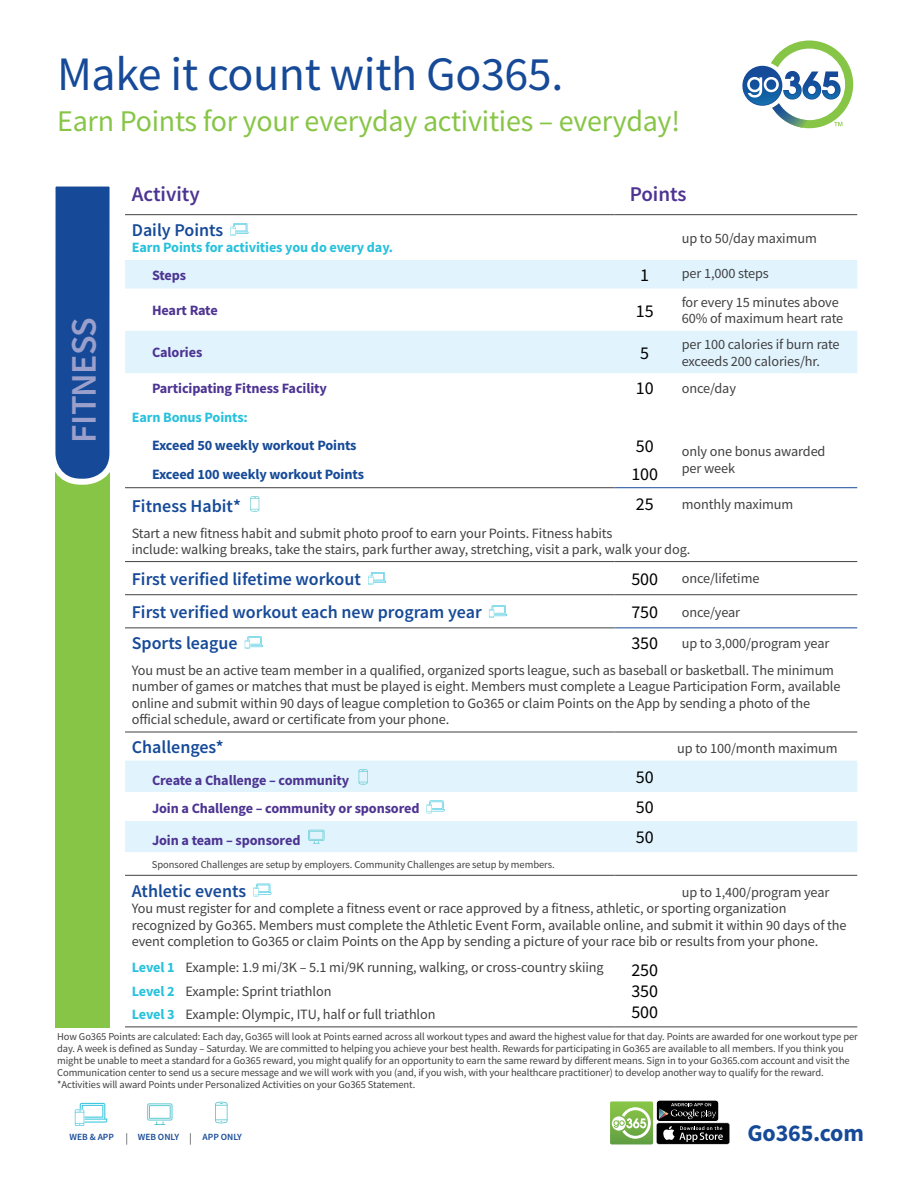
<style>
.page{position:relative;width:918px;height:1188px;background:#fff}
.page>*{position:absolute;margin:0;border:0;box-sizing:border-box;transform-origin:0 0}
.t1{font:48px "Source Sans Pro";letter-spacing:-.01em;color:#164a98}
.t2{font:600 36px "Source Sans Pro";letter-spacing:-.02em;color:#9aa0cb}
.t3{font:30px "Source Sans Pro";letter-spacing:-.01em;color:#87c546}
.t4{font:700 24px "Source Sans Pro";letter-spacing:-.01em;color:#164a98}
.t5{font:600 21px "Source Sans Pro";color:#4d3492}
.t6{font:600 18px "Source Sans Pro";color:#164a98}
.t7{font:18px/21px "Source Sans Pro";color:#000;text-align:justify}
.t8{font:14.25px/16.5px "Source Sans Pro";letter-spacing:-.01em;color:#414042}
.t9{font:700 14.25px "Source Sans Pro";letter-spacing:-.01em;color:#4d3492}
.t10{font:700 14.25px "Source Sans Pro";letter-spacing:-.01em;color:#164a98}
.t11{font:700 14.25px "Source Sans Pro";letter-spacing:-.01em;color:#27c1dc}
.t12{font:10.5px/12px "Source Sans Pro";letter-spacing:-.01em;color:#414042}
.t13{font:600 9.45px "Source Sans Pro";color:#164a98}
.s1{font-weight:700;color:#27c1dc}
</style>
<div class="page">
<div style="left:55px;top:386px;width:54px;height:641px;background:#87c546"></div>
<svg style="left:55px;top:186px;width:55px;height:302px"></svg>
<svg style="left:125px;top:260px;width:732px;height:532px"></svg>
<svg style="left:125px;top:800px;width:732px;height:75px"></svg>
<hr style="left:615px;top:628px;width:60px;height:1px;background:#164a98">
<hr style="left:675px;top:628px;width:182px;height:1px;background:#164a98">
<hr style="left:125px;top:214px;width:490px;height:1px;background:#414042">
<hr style="left:615px;top:214px;width:60px;height:1px;background:#414042">
<hr style="left:675px;top:214px;width:182px;height:1px;background:#414042">
<hr style="left:125px;top:561px;width:490px;height:1px;background:#414042">
<hr style="left:125px;top:594px;width:490px;height:1px;background:#414042">
<hr style="left:615px;top:561px;width:60px;height:1px;background:#414042">
<hr style="left:675px;top:561px;width:182px;height:1px;background:#414042">
<hr style="left:615px;top:594px;width:60px;height:1px;background:#414042">
<hr style="left:675px;top:594px;width:182px;height:1px;background:#414042">
<hr style="left:125px;top:732px;width:490px;height:1px;background:#414042">
<hr style="left:615px;top:732px;width:60px;height:1px;background:#414042">
<hr style="left:675px;top:732px;width:182px;height:1px;background:#414042">
<hr style="left:125px;top:1027px;width:490px;height:1px;background:#414042">
<hr style="left:615px;top:1027px;width:60px;height:1px;background:#414042">
<hr style="left:675px;top:1027px;width:182px;height:1px;background:#414042">
<hr style="left:125px;top:875px;width:490px;height:1px;background:#414042">
<hr style="left:615px;top:875px;width:60px;height:1px;background:#414042">
<hr style="left:675px;top:875px;width:182px;height:1px;background:#414042">
<hr style="left:125px;top:628px;width:490px;height:1px;background:#414042">
<hr style="left:675px;top:487px;width:182px;height:1px;background:#164a98">
<hr style="left:125px;top:487px;width:490px;height:1px;background:#414042">
<hr style="left:615px;top:487px;width:60px;height:1px;background:#164a98">
<svg style="left:230px;top:223px;width:18px;height:13px"></svg>
<svg style="left:250px;top:496px;width:9px;height:16px"></svg>
<svg style="left:368px;top:572px;width:18px;height:13px"></svg>
<svg style="left:489px;top:605px;width:18px;height:13px"></svg>
<svg style="left:245px;top:636px;width:18px;height:13px"></svg>
<svg style="left:359px;top:769px;width:9px;height:16px"></svg>
<svg style="left:427px;top:801px;width:18px;height:12px"></svg>
<svg style="left:308px;top:830px;width:16px;height:14px"></svg>
<svg style="left:253px;top:884px;width:18px;height:12px"></svg>
<div style="left:656px;top:1100px;width:63px;height:22px;background:#010101;border-radius:3px"></div>
<div style="left:656px;top:1100px;width:63px;height:22px;border:1px solid #fff;border-radius:3px"></div>
<svg style="left:659px;top:1103px;width:57px;height:16px"></svg>
<svg style="left:656px;top:1123px;width:74px;height:21px"></svg>
<div style="left:657px;top:1123px;width:72px;height:21px;background:#010101;border-radius:2px"></div>
<svg style="left:663px;top:1126px;width:60px;height:16px"></svg>
<svg style="left:610px;top:1101px;width:43px;height:43px"></svg>
<svg style="left:126px;top:1133px;width:65px;height:12px"></svg>
<svg style="left:75px;top:1103px;width:32px;height:23px"></svg>
<svg style="left:147px;top:1103px;width:25px;height:22px"></svg>
<svg style="left:215px;top:1102px;width:13px;height:21px"></svg>
<svg style="left:742px;top:40px;width:111px;height:88px"></svg>
<h1 class="t1" style="left:57px;top:44px;width:508px">Make it count with Go365.</h1>
<h3 class="t3" style="left:57px;top:101px;width:624px">Earn Points for your everyday activities – everyday!</h3>
<h2 class="t2" style="left:60px;top:443px;width:127px;rotate:-90deg">FITNESS</h2>
<h3 class="t5" style="left:132px;top:180px;width:70px">Activity</h3>
<h3 class="t5" style="left:630px;top:180px;width:58px">Points</h3>
<p class="t6" style="left:132px;top:218px;width:93px">Daily Points</p>
<p class="t11" style="left:132px;top:238px;width:263px">Earn Points for activities you do every day.</p>
<p class="t8" style="left:682px;top:230px;width:137px">up to 50/day maximum</p>
<p class="t9" style="left:152px;top:265px;width:36px">Steps</p>
<p class="t7" style="left:640px;top:264px;width:10px">1</p>
<p class="t8" style="left:682px;top:265px;width:89px">per 1,000 steps</p>
<p class="t9" style="left:152px;top:301px;width:67px">Heart Rate</p>
<p class="t7" style="left:636px;top:300px;width:19px">15</p>
<p class="t8" style="left:682px;top:294px;width:163px">for every 15 minutes above<br>60% of maximum heart rate</p>
<p class="t9" style="left:152px;top:343px;width:52px">Calories</p>
<p class="t7" style="left:640px;top:342px;width:10px">5</p>
<p class="t8" style="left:682px;top:336px;width:159px">per 100 calories if burn rate exceeds 200 calories/hr.</p>
<p class="t9" style="left:152px;top:379px;width:176px">Participating Fitness Facility</p>
<p class="t7" style="left:636px;top:378px;width:19px">10</p>
<p class="t8" style="left:682px;top:380px;width:56px">once/day</p>
<p class="t11" style="left:132px;top:407px;width:118px">Earn Bonus Points:</p>
<p class="t10" style="left:152px;top:436px;width:206px">Exceed 50 weekly workout Points</p>
<p class="t7" style="left:636px;top:435px;width:19px">50</p>
<p class="t8" style="left:682px;top:443px;width:145px">only one bonus awarded per week</p>
<p class="t10" style="left:152px;top:464px;width:213px">Exceed 100 weekly workout Points</p>
<p class="t7" style="left:631px;top:464px;width:28px">100</p>
<p class="t6" style="left:132px;top:494px;width:111px">Fitness Habit*</p>
<p class="t7" style="left:636px;top:494px;width:19px">25</p>
<p class="t8" style="left:682px;top:496px;width:113px">monthly maximum</p>
<p class="t8" style="left:132px;top:524px;width:560px">Start a new fitness habit and submit photo proof to earn your Points. Fitness habits<br>include: walking breaks, take the stairs, park further away, stretching, visit a park, walk your dog.</p>
<p class="t6" style="left:132px;top:567px;width:231px">First verified lifetime workout</p>
<p class="t7" style="left:631px;top:568px;width:28px">500</p>
<p class="t8" style="left:682px;top:570px;width:79px">once/lifetime</p>
<p class="t6" style="left:132px;top:600px;width:351px">First verified workout each new program year</p>
<p class="t7" style="left:631px;top:601px;width:28px">750</p>
<p class="t8" style="left:682px;top:604px;width:60px">once/year</p>
<p class="t6" style="left:132px;top:631px;width:107px">Sports league</p>
<p class="t7" style="left:631px;top:632px;width:28px">350</p>
<p class="t8" style="left:132px;top:629px;width:704px;line-height:27.3px;text-indent:550px">up to 3,000/program year<br>You must be an active team member in a qualified, organized sports league, such as baseball or basketball. The minimum</p>
<p class="t8" style="left:132px;top:678px;width:710px">number of games or matches that must be played is eight. Members must complete a League Participation Form, available online and submit within 90 days of league completion to Go365 or claim Points on the App by sending a photo of the official schedule, award or certificate from your phone.</p>
<p class="t6" style="left:132px;top:735px;width:93px">Challenges*</p>
<p class="t8" style="left:677px;top:740px;width:162px">up to 100/month maximum</p>
<p class="t9" style="left:152px;top:770px;width:199px">Create a Challenge – community</p>
<p class="t7" style="left:636px;top:767px;width:19px">50</p>
<p class="t9" style="left:152px;top:799px;width:269px">Join a Challenge – community or sponsored</p>
<p class="t7" style="left:636px;top:797px;width:19px">50</p>
<p class="t9" style="left:152px;top:830px;width:150px">Join a team – sponsored</p>
<p class="t7" style="left:636px;top:827px;width:19px">50</p>
<p class="t12" style="left:152px;top:858px;width:404px">Sponsored Challenges are setup by employers. Community Challenges are setup by members.</p>
<p class="t6" style="left:132px;top:879px;width:116px">Athletic events</p>
<p class="t8" style="left:132px;top:884px;width:716px;text-indent:550px">up to 1,400/program year You must register for and complete a fitness event or race approved by a fitness, athletic, or sporting organization recognized by Go365. Members must complete the Athletic Event Form, available online, and submit it within 90 days of the event completion to Go365 or claim Points on the App by sending a picture of your race bib or results from your phone.</p>
<p class="t8" style="left:132px;top:956px;width:473px;line-height:23.2px"><span class="s1">Level 1</span> Example: 1.9 mi/3K – 5.1 mi/9K running, walking, or cross-country skiing<br><span class="s1">Level 2</span> Example: Sprint triathlon<br><span class="s1">Level 3</span> Example: Olympic, ITU, half or full triathlon</p>
<p class="t7" style="left:631px;top:959px;width:28px">250<br>350<br>500</p>
<p class="t12" style="left:57px;top:1031px;width:802px">How Go365 Points are calculated: Each day, Go365 will look at Points earned across all workout types and award the highest value for that day. Points are awarded for one workout type per day. A week is defined as Sunday – Saturday. We are committed to helping you achieve your best health. Rewards for participating in Go365 are available to all members. If you think you might be unable to meet a standard for a Go365 reward, you might qualify for an opportunity to earn the same reward by different means. Sign in to your Go365.com account and visit the Communication center to send us a secure message and we will work with you (and, if you wish, with your healthcare practitioner) to develop another way to qualify for the reward. *Activities will award Points under Personalized Activities on your Go365 Statement.</p>
<p class="t13" style="left:70px;top:1131px;width:46px">WEB &amp; APP</p>
<p class="t13" style="left:138px;top:1131px;width:43px">WEB ONLY</p>
<p class="t13" style="left:203px;top:1131px;width:41px">APP ONLY</p>
<h3 class="t4" style="left:748px;top:1117px;width:118px">Go365.com</h3>
</div>
